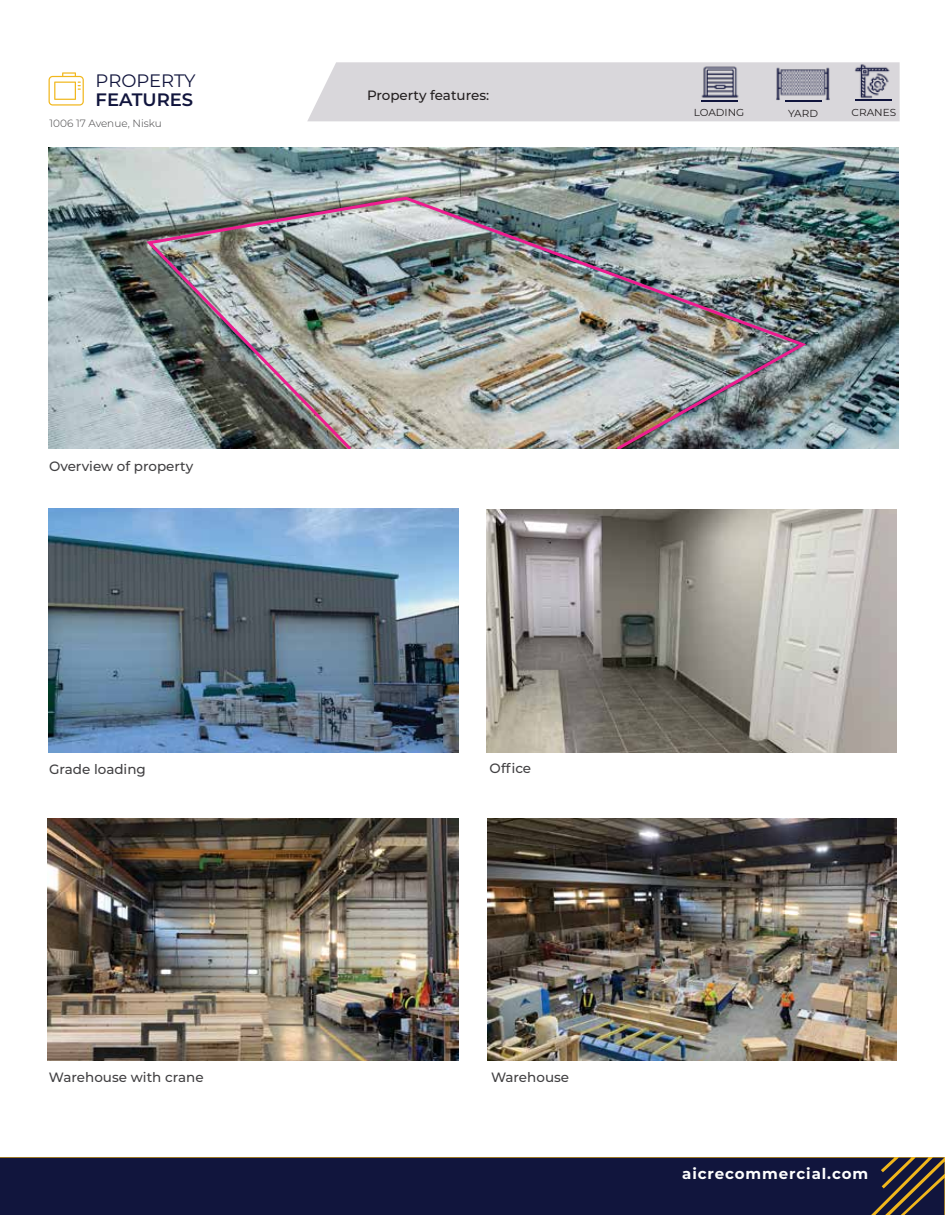
<style>
.page{position:relative;width:945px;height:1215px;background:#fff}
.page>*{position:absolute;margin:0;border:0;box-sizing:border-box;transform-origin:0 0}
.t1{font:18px "Montserrat";letter-spacing:-.005em;color:#11153d}
.t2{font:600 18px "Montserrat";color:#11153d}
.t3{font:700 15px "Montserrat";letter-spacing:.06em;color:#fff}
.t4{font:500 13.5px "Montserrat";color:#414042}
.t5{font:500 13.5px "Montserrat";color:#231f20}
.t6{font:300 10.5px "Montserrat";color:#414042}
.t7{font:10.2px "Montserrat";color:#231f20}
</style>
<div class="page">
<svg style="left:49px;top:72px;width:35px;height:34px"></svg>
<div style="left:307px;top:62px;width:593px;height:59px;background:#d9d7db"></div>
<img style="left:49px;top:148px;width:849px;height:301px">
<img style="left:48px;top:819px;width:410px;height:241px">
<img style="left:48px;top:509px;width:411px;height:244px">
<svg style="left:928px;top:1158px;width:17px;height:57px"></svg>
<div style="left:0;top:1158px;width:928px;height:57px;background:#11153d"></div>
<img style="left:697px;top:62px;width:46px;height:39px">
<img style="left:774px;top:62px;width:58px;height:49px">
<hr style="left:785px;top:100px;width:36px;height:2px;background:#11153d">
<img style="left:850px;top:62px;width:44px;height:41px">
<hr style="left:856px;top:100px;width:36px;height:1px;background:#11153d">
<img style="left:487px;top:819px;width:410px;height:241px">
<img style="left:487px;top:509px;width:409px;height:244px">
<img style="left:143px;top:195px;width:667px;height:254px">
<h1 class="t1" style="left:96px;top:68px;width:102px">PROPERTY</h1>
<h1 class="t2" style="left:96px;top:87px;width:99px">FEATURES</h1>
<p class="t5" style="left:367px;top:86px;width:124px">Property features:</p>
<p class="t6" style="left:49px;top:116px;width:114px">1006 17 Avenue, Nisku</p>
<p class="t7" style="left:694px;top:106px;width:52px">LOADING</p>
<p class="t7" style="left:788px;top:106px;width:32px">YARD</p>
<p class="t7" style="left:852px;top:105px;width:46px">CRANES</p>
<p class="t4" style="left:49px;top:456px;width:146px">Overview of property</p>
<p class="t4" style="left:49px;top:759px;width:98px">Grade loading</p>
<p class="t4" style="left:49px;top:1068px;width:156px">Warehouse with crane</p>
<p class="t4" style="left:490px;top:759px;width:43px">Office</p>
<p class="t4" style="left:491px;top:1068px;width:80px">Warehouse</p>
<p class="t3" style="left:682px;top:1163px;width:187px">aicrecommercial.com</p>
</div>
